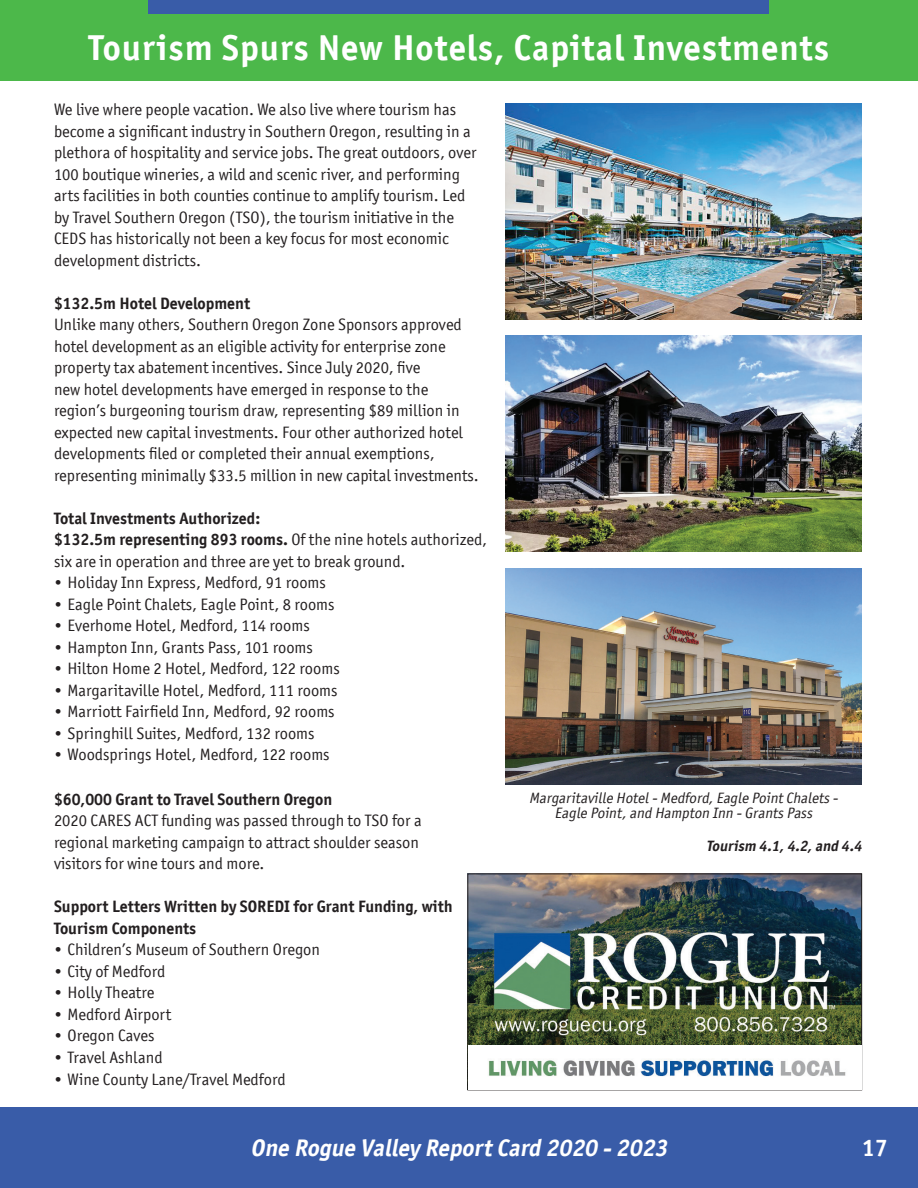
<style>
.page{position:relative;width:918px;height:1188px;background:#fff}
.page>*{position:absolute;margin:0;border:0;box-sizing:border-box;transform-origin:0 0}
.t1{font:700 36px "Officina Sans ITC Pro";letter-spacing:.025em;color:#fff}
.t2{font:italic 700 24px "Officina Sans ITC Pro";color:#fff}
.t3{font:700 24px "Officina Sans ITC Pro";color:#fff}
.Body{font:16.5px/21.5px "Officina Sans ITC Pro";color:#231f20}
.Body-2{font:700 16.5px/21.5px "Officina Sans ITC Pro";color:#231f20}
.t4{font:italic 15px "Officina Sans ITC Pro";color:#231f20}
.Body-3{font:italic 700 15px "Officina Sans ITC Pro";color:#231f20}
.s1{font-weight:700}
</style>
<div class="page">
<div style="left:0;top:0;width:918px;height:81px;background:#4cb84a"></div>
<div style="left:0;top:1107px;width:918px;height:81px;background:#395ca8"></div>
<div style="left:148px;top:0;width:622px;height:14px;background:#395ca8"></div>
<img style="left:505px;top:104px;width:357px;height:216px">
<img style="left:505px;top:336px;width:357px;height:216px">
<img style="left:505px;top:568px;width:357px;height:216px">
<img style="left:470px;top:876px;width:390px;height:169px">
<img style="left:488px;top:1059px;width:358px;height:18px">
<p class="t1" style="left:89px;top:25px;width:742px">Tourism Spurs New Hotels, Capital Investments</p>
<p class="Body" style="left:54px;top:99px;width:424px">We live where people vacation. We also live where tourism has become a significant industry in Southern Oregon, resulting in a plethora of hospitality and service jobs. The great outdoors, over 100 boutique wineries, a wild and scenic river, and performing arts facilities in both counties continue to amplify tourism. Led by Travel Southern Oregon (TSO), the tourism initiative in the CEDS has historically not been a key focus for most economic development districts.</p>
<p class="Body-2" style="left:54px;top:292px;width:198px">$132.5m Hotel Development</p>
<p class="Body" style="left:54px;top:314px;width:426px">Unlike many others, Southern Oregon Zone Sponsors approved hotel development as an eligible activity for enterprise zone property tax abatement incentives. Since July 2020, five<br>new hotel developments have emerged in response to the region’s burgeoning tourism draw, representing $89 million in expected new capital investments. Four other authorized hotel developments filed or completed their annual exemptions, representing minimally $33.5 million in new capital investments.</p>
<p class="Body-2" style="left:54px;top:507px;width:208px">Total Investments Authorized:</p>
<p class="Body" style="left:54px;top:529px;width:435px"><span class="s1">$132.5m representing 893 rooms.</span> Of the nine hotels authorized, six are in operation and three are yet to break ground.</p>
<p class="Body" style="left:54px;top:572px;width:273px">• Holiday Inn Express, Medford, 91 rooms</p>
<p class="Body" style="left:54px;top:594px;width:282px">• Eagle Point Chalets, Eagle Point, 8 rooms</p>
<p class="Body" style="left:54px;top:615px;width:257px">• Everhome Hotel, Medford, 114 rooms</p>
<p class="Body" style="left:54px;top:637px;width:260px">• Hampton Inn, Grants Pass, 101 rooms</p>
<p class="Body" style="left:54px;top:658px;width:287px">• Hilton Home 2 Hotel, Medford, 122 rooms</p>
<p class="Body" style="left:54px;top:680px;width:285px">• Margaritaville Hotel, Medford, 111 rooms</p>
<p class="Body" style="left:54px;top:701px;width:282px">• Marriott Fairfield Inn, Medford, 92 rooms</p>
<p class="Body" style="left:54px;top:723px;width:262px">• Springhill Suites, Medford, 132 rooms</p>
<p class="Body" style="left:54px;top:744px;width:277px">• Woodsprings Hotel, Medford, 122 rooms</p>
<p class="Body-2" style="left:54px;top:789px;width:280px">$60,000 Grant to Travel Southern Oregon</p>
<p class="Body" style="left:54px;top:810px;width:369px">2020 CARES ACT funding was passed through to TSO for a</p>
<p class="Body" style="left:54px;top:832px;width:366px">regional marketing campaign to attract shoulder season</p>
<p class="Body" style="left:54px;top:853px;width:212px">visitors for wine tours and more.</p>
<p class="Body-2" style="left:54px;top:896px;width:400px">Support Letters Written by SOREDI for Grant Funding, with<br>Tourism Components</p>
<p class="Body" style="left:54px;top:939px;width:268px">• Children’s Museum of Southern Oregon</p>
<p class="Body" style="left:54px;top:961px;width:113px">• City of Medford</p>
<p class="Body" style="left:54px;top:982px;width:102px">• Holly Theatre</p>
<p class="Body" style="left:54px;top:1004px;width:119px">• Medford Airport</p>
<p class="Body" style="left:54px;top:1025px;width:102px">• Oregon Caves</p>
<p class="Body" style="left:54px;top:1047px;width:110px">• Travel Ashland</p>
<p class="Body" style="left:54px;top:1068px;width:233px">• Wine County Lane/Travel Medford</p>
<p class="t4" style="left:529px;top:789px;width:313px">Margaritaville Hotel-Medford,Eagle PointChalets -</p>
<p class="t4" style="left:555px;top:804px;width:262px">Eagle Point,and Hampton Inn -Grants Pass</p>
<p class="Body-3" style="left:707px;top:837px;width:160px">Tourism 4.1,4.2,and 4.4</p>
<p class="t2" style="left:251px;top:1133px;width:424px">One Rogue Valley ReportCard 2020 -2023</p>
<p class="t3" style="left:862px;top:1133px;width:27px">17</p>
</div>
